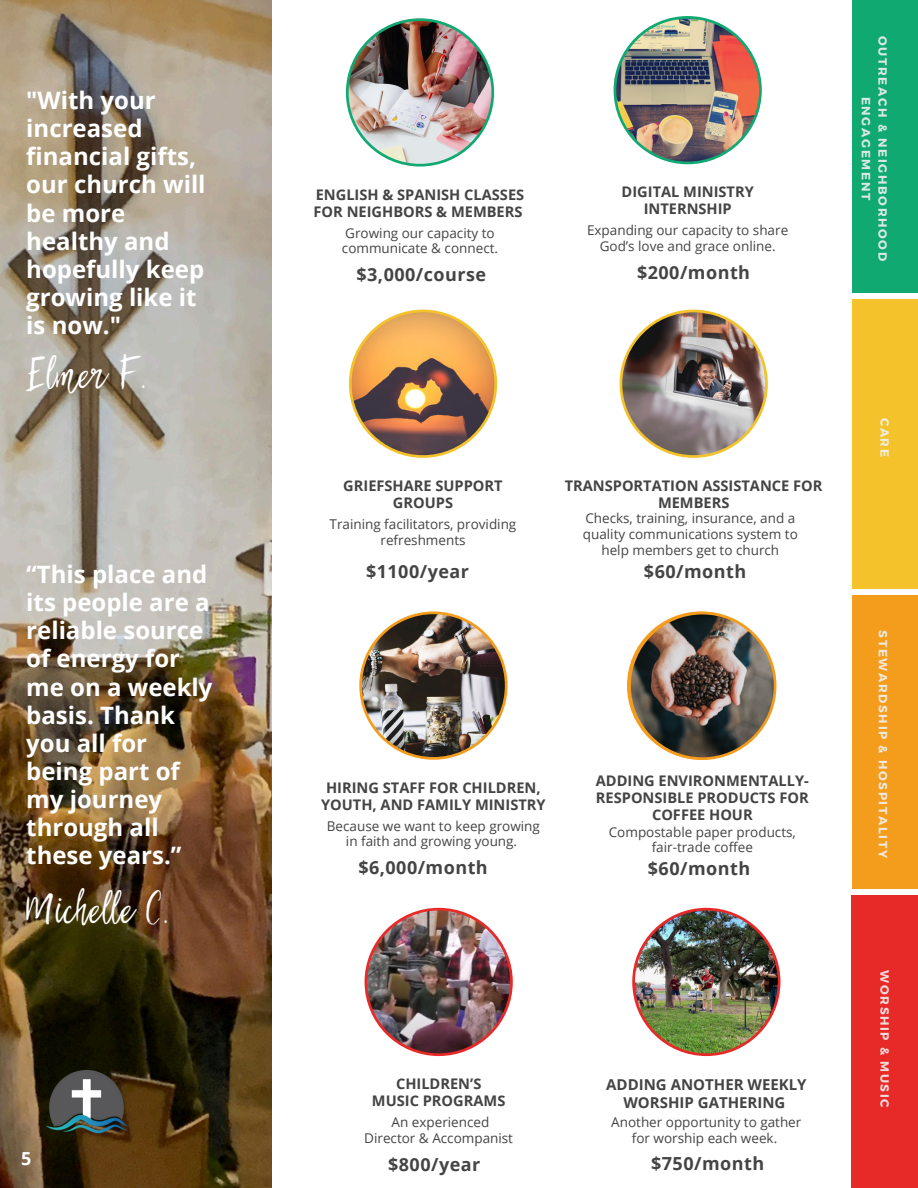
<style>
.page{position:relative;width:918px;height:1188px;background:#fff}
.page>*{position:absolute;margin:0;border:0;box-sizing:border-box;transform-origin:0 0}
.t1{font:48px "My Dear Santa";color:#fff}
.t2{font:700 24px/28.2px "Open Sans";color:#fff}
.t3{font:700 18px "Open Sans";letter-spacing:.025em;color:#444}
.t4{font:700 18px "Open Sans";color:#fff}
.t5{font:700 15px/18px "Open Sans";color:#444;text-align:center}
.t6{font:700 14.7px/16.8px "Open Sans";color:#444;text-align:center}
.t7{font:13.5px/15.8px "Open Sans";color:#444;text-align:center}
.t8{font:700 12px/16.5px "Montserrat";letter-spacing:.14em;color:#f2f2f2;text-align:center}
</style>
<div class="page">
<div style="left:852px;top:595px;width:66px;height:294px;background:#f49c1c"></div>
<div style="left:852px;top:895px;width:66px;height:293px;background:#e72a28"></div>
<div style="left:852px;top:300px;width:66px;height:289px;background:#f4c22a"></div>
<div style="left:852px;top:0;width:66px;height:292px;background:#10a972"></div>
<img style="left:0;top:0;width:271px;height:1188px">
<img style="left:346px;top:18px;width:148px;height:149px">
<img style="left:614px;top:16px;width:148px;height:148px">
<svg style="left:349px;top:310px;width:148px;height:148px"></svg>
<img style="left:620px;top:310px;width:148px;height:148px">
<img style="left:359px;top:611px;width:149px;height:149px">
<img style="left:365px;top:908px;width:148px;height:148px">
<img style="left:632px;top:908px;width:148px;height:148px">
<img style="left:45px;top:1071px;width:90px;height:63px">
<img style="left:627px;top:611px;width:149px;height:149px">
<h5 class="t2" style="left:26px;top:86px;width:181px">"With your increased financial gifts, our church will be more healthy and hopefully keep growing like it is now."</h5>
<h3 class="t1" style="left:26px;top:357px;width:123px">Elmer F.</h3>
<h4 class="t2" style="left:26px;top:560px;width:188px">“This place and its people are a reliable source of energy for me on a weekly basis. Thank you all for being part of my journey through all these years.”</h4>
<h5 class="t1" style="left:26px;top:892px;width:145px">Michelle C.</h5>
<h3 class="t4" style="left:21px;top:1146px;width:12px">5</h3>
<h4 class="t6" style="left:314px;top:186px;width:212px;text-align:left">ENGLISH &amp; SPANISH CLASSES<br>FOR NEIGHBORS &amp; MEMBERS</h4>
<h3 class="t7" style="left:342px;top:224px;width:158px;text-align:left">Growing our capacity to communicate &amp; connect.</h3>
<p class="t6" style="left:622px;top:183px;width:134px">DIGITAL MINISTRY<br>INTERNSHIP</p>
<h4 class="t7" style="left:587px;top:222px;width:203px">Expanding our capacity to share<br>God’s love and grace online.</h4>
<p class="t8" style="left:891px;top:36px;width:227px;rotate:90deg">OUTREACH &amp; NEIGHBORHOOD<br>ENGAGEMENT</p>
<h5 class="t3" style="left:357px;top:262px;width:131px">$3,000/course</h5>
<p class="t3" style="left:637px;top:260px;width:115px">$200/month</p>
<p class="t8" style="left:894px;top:418px;width:41px;rotate:90deg">CARE</p>
<h5 class="t6" style="left:343px;top:477px;width:161px">GRIEFSHARE SUPPORT<br>GROUPS</h5>
<h5 class="t6" style="left:565px;top:477px;width:259px">TRANSPORTATION ASSISTANCE FOR<br>MEMBERS</h5>
<h4 class="t7" style="left:330px;top:516px;width:188px">Training facilitators, providing refreshments</h4>
<p class="t7" style="left:583px;top:510px;width:216px">Checks, training, insurance, and a quality communications system to help members get to church</p>
<h3 class="t3" style="left:366px;top:559px;width:104px">$1100/year</h3>
<h3 class="t3" style="left:644px;top:559px;width:104px">$60/month</h3>
<h4 class="t6" style="left:321px;top:779px;width:226px">HIRING STAFF FOR CHILDREN,<br>YOUTH, AND FAMILY MINISTRY</h4>
<h3 class="t7" style="left:327px;top:818px;width:215px">Because we want to keep growing in faith and growing young.</h3>
<p class="t6" style="left:596px;top:772px;width:215px">ADDING ENVIRONMENTALLY-<br>RESPONSIBLE PRODUCTS FOR<br>COFFEE HOUR</p>
<h4 class="t7" style="left:609px;top:824px;width:189px">Compostable paper products, fair-trade coffee</h4>
<p class="t8" style="left:892px;top:630px;width:229px;rotate:90deg">STEWARDSHIP &amp; HOSPITALITY</p>
<h5 class="t3" style="left:358px;top:855px;width:131px">$6,000/month</h5>
<p class="t3" style="left:648px;top:856px;width:104px">$60/month</p>
<h5 class="t6" style="left:372px;top:1075px;width:135px">CHILDREN’S<br>MUSIC PROGRAMS</h5>
<p class="t5" style="left:606px;top:1075px;width:202px">ADDING ANOTHER WEEKLY<br>WORSHIP GATHERING</p>
<p class="t8" style="left:894px;top:970px;width:139px;rotate:90deg">WORSHIP &amp; MUSIC</p>
<p class="t7" style="left:364px;top:1114px;width:150px">An experienced<br>Director &amp; Accompanist</p>
<h5 class="t7" style="left:611px;top:1114px;width:192px">Another opportunity to gather for worship each week.</h5>
<h3 class="t3" style="left:388px;top:1151px;width:94px">$800/year</h3>
<h4 class="t3" style="left:651px;top:1151px;width:115px">$750/month</h4>
</div>
